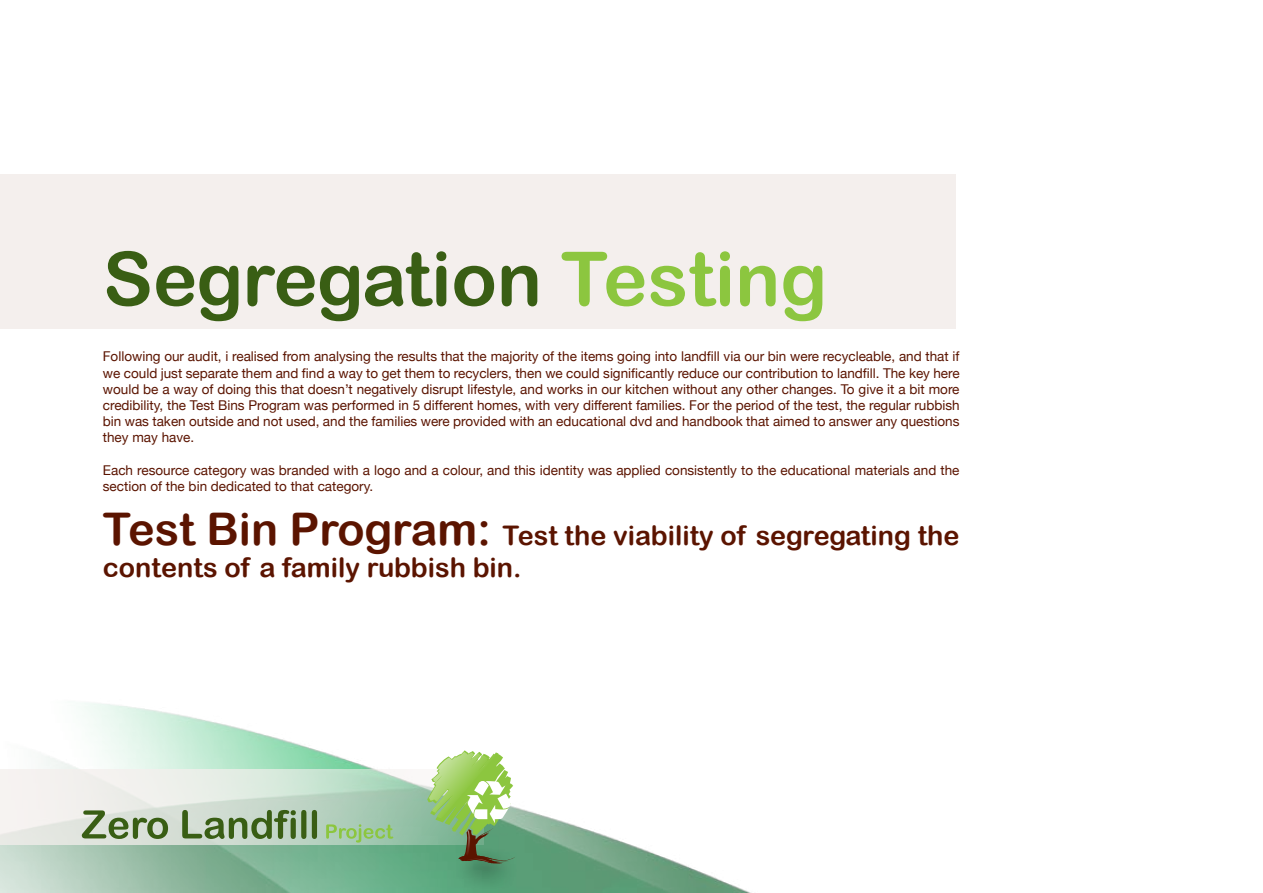
<style>
.page{position:relative;width:1263px;height:893px;background:#fff}
.page>*{position:absolute;margin:0;border:0;box-sizing:border-box;transform-origin:0 0}
.t1{font:75px "Arial Rounded MT Bold";color:#395e14}
.t2{font:27px/32.4px "Arial Rounded MT Bold";color:#5b1400}
.t3{font:13.5px/16.2px "Helvetica Neue";color:#5b1400;text-align:justify}
.s1{color:#8cc63f}
.s2{font-size:45px}
</style>
<div class="page">
<img style="left:0;top:703px;width:751px;height:190px">
<svg style="left:0;top:769px;width:427px;height:76px"></svg>
<svg style="left:326px;top:824px;width:67px;height:19px"></svg>
<svg style="left:82px;top:810px;width:235px;height:29px;background:#97ac8a"></svg>
<div style="left:449px;top:846px;width:110px;height:47px;background:#000;opacity:.75"></div>
<svg style="left:427px;top:750px;width:88px;height:114px"></svg>
<div style="left:0;top:174px;width:956px;height:154px;background:#f4efed"></div>
<h1 class="t1" style="left:103px;top:235px;width:726px">Segregation <span class="s1">Testing</span></h1>
<p class="t3" style="left:103px;top:348px;width:858px">Following our audit, i realised from analysing the results that the majority of the items going into landfill via our bin were recycleable, and that if we could just separate them and find a way to get them to recyclers, then we could significantly reduce our contribution to landfill. The key here would be a way of doing this that doesn’t negatively disrupt lifestyle, and works in our kitchen without any other changes. To give it a bit more credibility, the Test Bins Program was performed in 5 different homes, with very different families. For the period of the test, the regular rubbish bin was taken outside and not used, and the families were provided with an educational dvd and handbook that aimed to answer any questions they may have.</p>
<p class="t3" style="left:103px;top:462px;width:858px">Each resource category was branded with a logo and a colour, and this identity was applied consistently to the educational materials and the section of the bin dedicated to that category.</p>
<h2 class="t2" style="left:103px;top:519px;width:858px"><span class="s2">Test Bin Program:</span> Test the viability of segregating the contents of a family rubbish bin.</h2>
</div>
